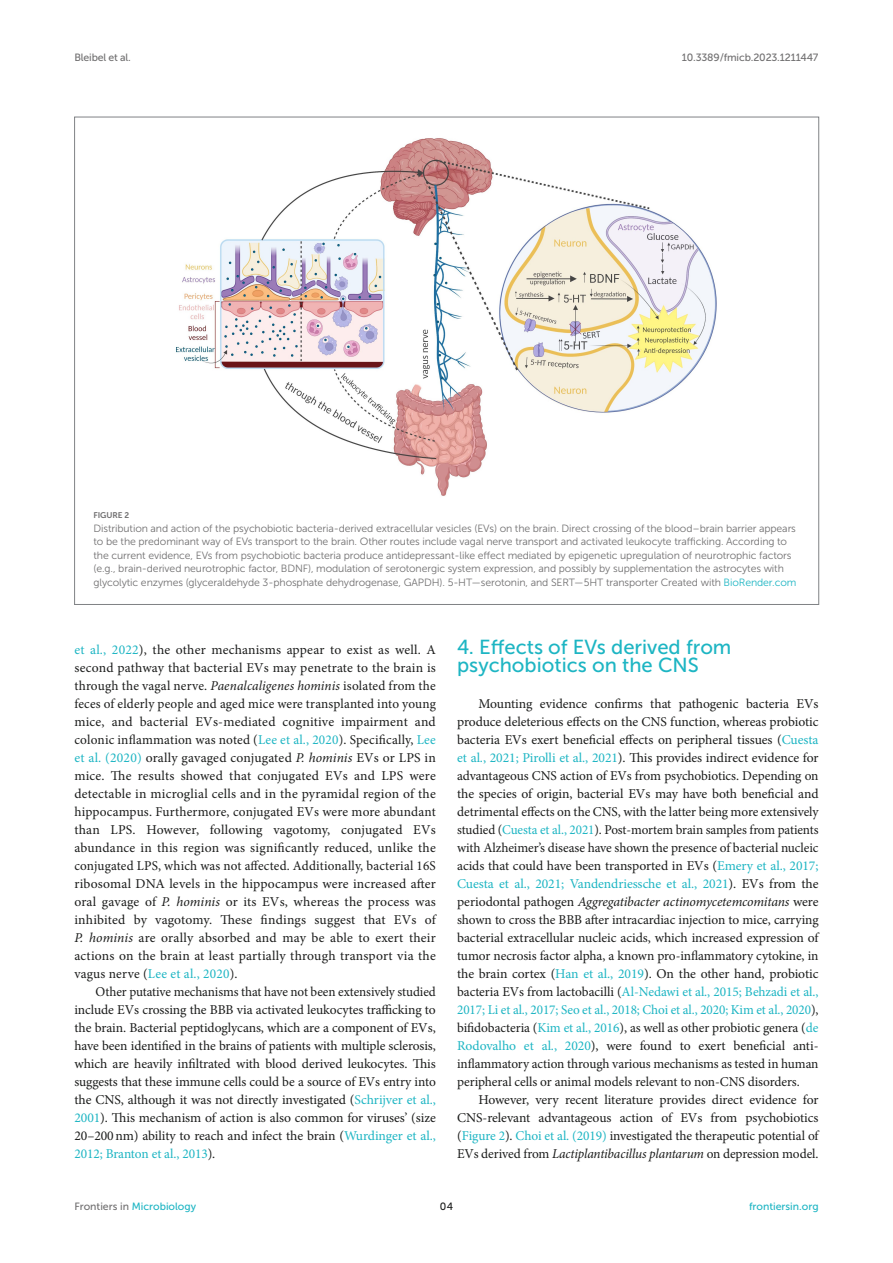
<style>
.page{position:relative;width:893px;height:1263px;background:#fff}
.page>*{position:absolute;margin:0;border:0;box-sizing:border-box;transform-origin:0 0}
.HEAD_1{font:20.25px/18px "Museo Sans 500";color:#1db5c3}
.TEXT{font:13.5px/18px "Minion Pro";letter-spacing:-.005em;color:#1b1c1b;text-align:justify}
.TEXT_FLUSH{font:13.5px/18px "Minion Pro";letter-spacing:-.01em;color:#1b1c1b;text-align:justify}
.FIG_LEG{font:10.5px/13.5px "Museo Sans 300";letter-spacing:-.01em;color:#706f70}
.t1{font:10.5px "Museo Sans 500";letter-spacing:-.015em;color:#706f70}
.t2{font:10.5px "Museo Sans 500";color:#1db5c3}
.t3{font:10.5px "Museo Sans 500";color:#1b1c1b}
.FIG_HD{font:8.25px "Museo Sans 700";letter-spacing:-.01em;color:#706f70}
.s1{color:#1db5c3}
.s2{font-style:italic}
.s3{color:#706f70}
</style>
<div class="page">
<img style="left:176px;top:138px;width:541px;height:358px">
<p class="t1" style="left:74px;top:51px;width:58px">Bleibel et al.</p>
<p class="t1" style="left:682px;top:51px;width:138px">10.3389/fmicb.2023.1211447</p>
<p class="FIG_HD" style="left:94px;top:511px;width:37px">FIGURE 2</p>
<p class="FIG_LEG" style="left:94px;top:521px;width:704px">Distribution and action of the psychobiotic bacteria-derived extracellular vesicles (EVs) on the brain. Direct crossing of the blood–brain barrier appears to be the predominant way of EVs transport to the brain. Other routes include vagal nerve transport and activated leukocyte trafficking. According to the current evidence, EVs from psychobiotic bacteria produce antidepressant-like effect mediated by epigenetic upregulation of neurotrophic factors (e.g., brain-derived neurotrophic factor, BDNF), modulation of serotonergic system expression, and possibly by supplementation the astrocytes with glycolytic enzymes (glyceraldehyde 3-phosphate dehydrogenase, GAPDH). 5-HT—serotonin, and SERT—5HT transporter Created with <span class="s1">BioRender.com</span></p>
<p class="TEXT" style="left:74px;top:641px;width:363px"><span class="s1">et al., 2022</span>), the other mechanisms appear to exist as well. A second pathway that bacterial EVs may penetrate to the brain is through the vagal nerve. <span class="s2">Paenalcaligenes hominis</span> isolated from the feces of elderly people and aged mice were transplanted into young mice, and bacterial EVs-mediated cognitive impairment and colonic inflammation was noted (<span class="s1">Lee et al., 2020</span>). Specifically, <span class="s1">Lee et al. (2020)</span> orally gavaged conjugated <span class="s2">P. hominis</span> EVs or LPS in mice. The results showed that conjugated EVs and LPS were detectable in microglial cells and in the pyramidal region of the hippocampus. Furthermore, conjugated EVs were more abundant than LPS. However, following vagotomy, conjugated EVs abundance in this region was significantly reduced, unlike the conjugated LPS, which was not affected. Additionally, bacterial 16S ribosomal DNA levels in the hippocampus were increased after oral gavage of <span class="s2">P. hominis</span> or its EVs, whereas the process was inhibited by vagotomy. These findings suggest that EVs of <span class="s2">P. hominis</span> are orally absorbed and may be able to exert their actions on the brain at least partially through transport via the vagus nerve (<span class="s1">Lee et al., 2020</span>).</p>
<p class="TEXT" style="left:74px;top:983px;width:363px;text-indent:21px">Other putative mechanisms that have not been extensively studied include EVs crossing the BBB via activated leukocytes trafficking to the brain. Bacterial peptidoglycans, which are a component of EVs, have been identified in the brains of patients with multiple sclerosis, which are heavily infiltrated with blood derived leukocytes. This suggests that these immune cells could be a source of EVs entry into the CNS, although it was not directly investigated (<span class="s1">Schrijver et al., 2001</span>). This mechanism of action is also common for viruses’ (size 20–200nm) ability to reach and infect the brain (<span class="s1">Wurdinger et al., 2012; Branton et al., 2013</span>).</p>
<p class="HEAD_1" style="left:457px;top:638px;width:276px">4. Effects of EVs derived from psychobiotics on the CNS</p>
<p class="TEXT_FLUSH" style="left:457px;top:695px;width:363px;text-indent:21px">Mounting evidence confirms that pathogenic bacteria EVs produce deleterious effects on the CNS function, whereas probiotic bacteria EVs exert beneficial effects on peripheral tissues (<span class="s1">Cuesta et al., 2021; Pirolli et al., 2021</span>). This provides indirect evidence for advantageous CNS action of EVs from psychobiotics. Depending on the species of origin, bacterial EVs may have both beneficial and detrimental effects on the CNS, with the latter being more extensively studied (<span class="s1">Cuesta et al., 2021</span>). Post-mortem brain samples from patients with Alzheimer’s disease have shown the presence of bacterial nucleic acids that could have been transported in EVs (<span class="s1">Emery et al., 2017; Cuesta et al., 2021; Vandendriessche et al., 2021</span>). EVs from the periodontal pathogen <span class="s2">Aggregatibacter actinomycetemcomitans</span> were shown to cross the BBB after intracardiac injection to mice, carrying bacterial extracellular nucleic acids, which increased expression of tumor necrosis factor alpha, a known pro-inflammatory cytokine, in the brain cortex (<span class="s1">Han et al., 2019</span>). On the other hand, probiotic bacteria EVs from lactobacilli (<span class="s1">Al-Nedawi et al., 2015; Behzadi et al., 2017; Li et al., 2017; Seo et al., 2018; Choi et al., 2020; Kim et al., 2020</span>), bifidobacteria (<span class="s1">Kim et al., 2016</span>), as well as other probiotic genera (<span class="s1">de Rodovalho et al., 2020</span>), were found to exert beneficial anti&shy;inflammatory action through various mechanisms as tested in human peripheral cells or animal models relevant to non-CNS disorders.</p>
<p class="TEXT" style="left:457px;top:1091px;width:363px;text-indent:21px">However, very recent literature provides direct evidence for CNS-relevant advantageous action of EVs from psychobiotics (<span class="s1">Figure 2</span>). <span class="s1">Choi et al. (2019)</span> investigated the therapeutic potential of EVs derived from <span class="s2">Lactiplantibacillus plantarum</span> on depression model.</p>
<p class="t2" style="left:74px;top:1200px;width:123px"><span class="s3">Frontiers in</span> Microbiology</p>
<p class="t3" style="left:440px;top:1200px;width:15px">04</p>
<p class="t2" style="left:749px;top:1200px;width:71px">frontiersin.org</p>
</div>
